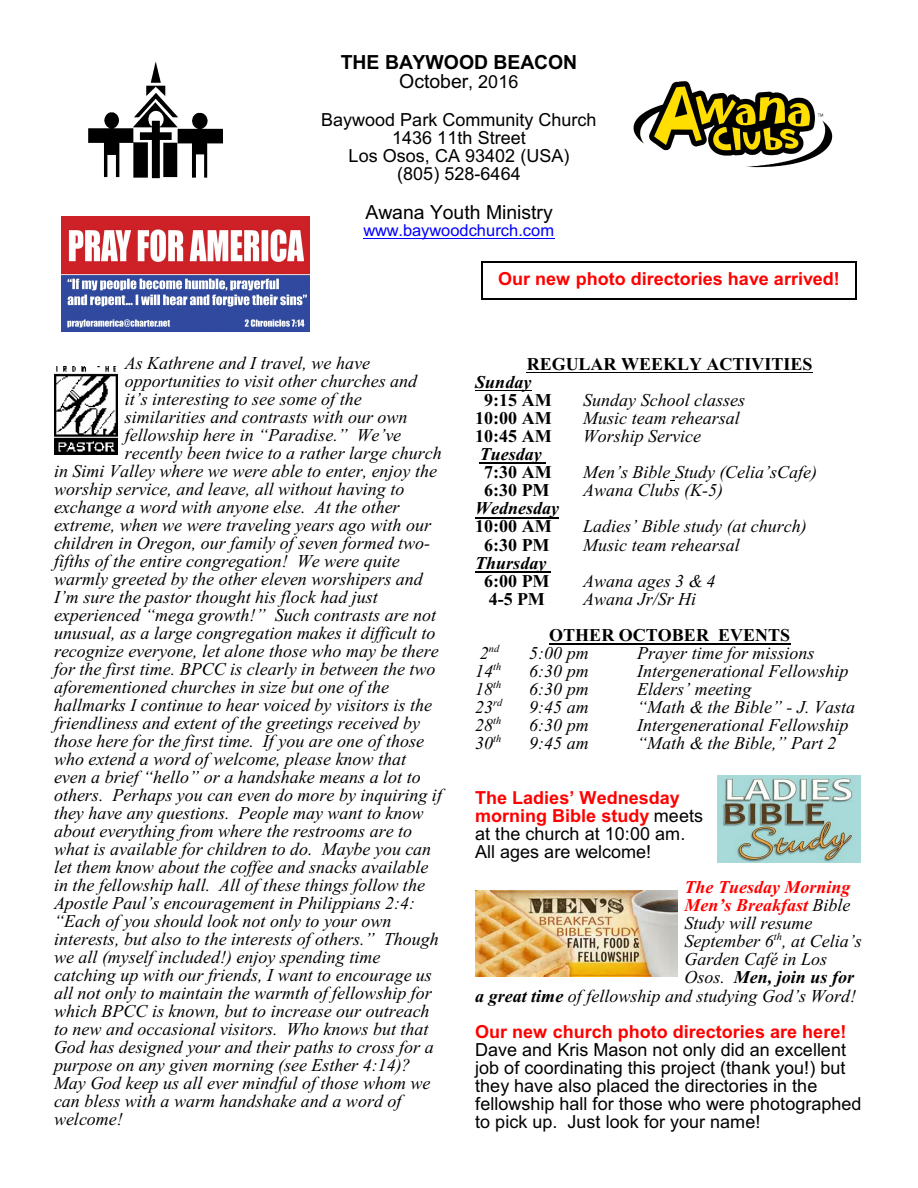
<style>
.page{position:relative;width:918px;height:1188px;background:#fff}
.page>*{position:absolute;margin:0;border:0;box-sizing:border-box;transform-origin:0 0}
.t1{font:700 19.5px/19.6px "Arial";color:#000;text-align:center}
.t2{font:19.5px "Arial";color:#000}
.t3{font:italic 18px/18px "Times New Roman";color:#000}
.t4{font:18px/18px "Arial";color:#000}
.t5{font:700 18px "Times New Roman";color:#000}
.t6{font:700 18px "Arial";color:#f00}
.t7{font:italic 700 18px "Times New Roman";color:#000}
.t8{font:16.5px "Arial";color:#00f}
.t9{font:italic 10.5px "Times New Roman";letter-spacing:.015em;color:#000}
.s1{font-weight:400}
.s2{font-weight:400;font-size:18px}
.s3{font-weight:700;color:#f00}
.s4{font-weight:700}
</style>
<div class="page">
<img style="left:55px;top:366px;width:63px;height:88px">
<hr style="left:363px;top:238px;width:192px;height:1px;background:#00f">
<hr style="left:527px;top:372px;width:286px;height:1px;background:#000">
<hr style="left:475px;top:390px;width:56px;height:1px;background:#000">
<hr style="left:480px;top:463px;width:66px;height:1px;background:#000">
<hr style="left:475px;top:517px;width:84px;height:1px;background:#000">
<hr style="left:475px;top:572px;width:76px;height:1px;background:#000">
<hr style="left:549px;top:644px;width:241px;height:1px;background:#000">
<hr style="left:481px;top:261px;width:1px;height:39px;background:#000">
<hr style="left:855px;top:261px;width:1px;height:39px;background:#000">
<hr style="left:481px;top:261px;width:375px;height:1px;background:#000">
<hr style="left:481px;top:298px;width:375px;height:2px;background:#000">
<img style="left:88px;top:61px;width:134px;height:118px">
<img style="left:633px;top:81px;width:200px;height:87px">
<img style="left:61px;top:217px;width:249px;height:115px">
<img style="left:717px;top:775px;width:143px;height:87px">
<img style="left:475px;top:890px;width:203px;height:87px">
<p class="t1" style="left:341px;top:54px;width:238px">THE BAYWOOD BEACON<br><span class="s1">October</span><span class="s2">, 2016</span></p>
<p class="t4" style="left:321px;top:112px;width:277px;text-align:center">Baywood Park Community Church<br>1436 11th Street<br>Los Osos, CA 93402 (USA)<br>(805) 528-6464</p>
<p class="t2" style="left:365px;top:204px;width:189px">Awana Youth Ministry</p>
<p class="t8" style="left:363px;top:224px;width:192px">www.baywoodchurch.com</p>
<p class="t3" style="left:125px;top:356px;width:247px">As Kathrene and I travel, we have</p>
<p class="t3" style="left:125px;top:374px;width:294px">opportunities to visit other churches and</p>
<p class="t3" style="left:125px;top:392px;width:238px">it’s interesting to see some of the</p>
<p class="t3" style="left:125px;top:410px;width:284px">similarities and contrasts with our own</p>
<p class="t3" style="left:125px;top:428px;width:278px">fellowship here in “Paradise.” We’ve</p>
<p class="t3" style="left:125px;top:446px;width:318px">recently been twice to a rather large church</p>
<p class="t3" style="left:54px;top:464px;width:385px">in Simi Valley where we were able to enter, enjoy the</p>
<p class="t3" style="left:54px;top:482px;width:352px">worship service, and leave, all without having to</p>
<p class="t3" style="left:54px;top:500px;width:347px">exchange a word with anyone else. At the other</p>
<p class="t3" style="left:54px;top:518px;width:379px">extreme, when we were traveling years ago with our</p>
<p class="t3" style="left:54px;top:536px;width:378px">children in Oregon, our family of seven formed two-</p>
<p class="t3" style="left:54px;top:554px;width:347px">fifths of the entire congregation! We were quite</p>
<p class="t3" style="left:54px;top:572px;width:370px">warmly greeted by the other eleven worshipers and</p>
<p class="t3" style="left:54px;top:590px;width:325px">I’m sure the pastor thought his flock had just</p>
<p class="t3" style="left:54px;top:608px;width:384px">experienced “mega growth!” Such contrasts are not</p>
<p class="t3" style="left:54px;top:626px;width:383px">unusual, as a large congregation makes it difficult to</p>
<p class="t3" style="left:54px;top:644px;width:386px">recognize everyone, let alone those who may be there</p>
<p class="t3" style="left:54px;top:662px;width:383px">for the first time. BPCC is clearly in between the two</p>
<p class="t3" style="left:54px;top:680px;width:337px">aforementioned churches in size but one of the</p>
<p class="t3" style="left:54px;top:698px;width:380px">hallmarks I continue to hear voiced by visitors is the</p>
<p class="t3" style="left:54px;top:716px;width:368px">friendliness and extent of the greetings received by</p>
<p class="t3" style="left:54px;top:734px;width:372px">those here for the first time. If you are one of those</p>
<p class="t3" style="left:54px;top:752px;width:354px">who extend a word of welcome, please know that</p>
<p class="t3" style="left:54px;top:770px;width:368px">even a brief “hello” or a handshake means a lot to</p>
<p class="t3" style="left:54px;top:788px;width:390px">others. Perhaps you can even do more by inquiring if</p>
<p class="t3" style="left:54px;top:806px;width:371px">they have any questions. People may want to know</p>
<p class="t3" style="left:54px;top:824px;width:360px">about everything from where the restrooms are to</p>
<p class="t3" style="left:54px;top:842px;width:379px">what is available for children to do. Maybe you can</p>
<p class="t3" style="left:54px;top:860px;width:376px">let them know about the coffee and snacks available</p>
<p class="t3" style="left:54px;top:878px;width:373px">in the fellowship hall. All of these things follow the</p>
<p class="t3" style="left:54px;top:896px;width:363px">Apostle Paul’s encouragement in Philippians 2:4:</p>
<p class="t3" style="left:54px;top:914px;width:339px">“Each of you should look not only to your own</p>
<p class="t3" style="left:54px;top:932px;width:386px">interests, but also to the interests of others.” Though</p>
<p class="t3" style="left:54px;top:950px;width:328px">we all (myself included!) enjoy spending time</p>
<p class="t3" style="left:54px;top:968px;width:379px">catching up with our friends, I want to encourage us</p>
<p class="t3" style="left:54px;top:986px;width:379px">all not only to maintain the warmth of fellowship for</p>
<p class="t3" style="left:54px;top:1004px;width:377px">which BPCC is known, but to increase our outreach</p>
<p class="t3" style="left:54px;top:1022px;width:376px">to new and occasional visitors. Who knows but that</p>
<p class="t3" style="left:54px;top:1040px;width:381px">God has designed your and their paths to cross for a</p>
<p class="t3" style="left:54px;top:1058px;width:358px">purpose on any given morning (see Esther 4:14)?</p>
<p class="t3" style="left:54px;top:1076px;width:378px">May God keep us all ever mindful of those whom we</p>
<p class="t3" style="left:54px;top:1094px;width:349px">can bless with a warm handshake and a word of</p>
<p class="t3" style="left:54px;top:1112px;width:70px">welcome!</p>
<p class="t6" style="left:498px;top:272px;width:343px">Our new photo directories have arrived!</p>
<p class="t5" style="left:527px;top:357px;width:287px">REGULAR WEEKLY ACTIVITIES</p>
<p class="t7" style="left:475px;top:375px;width:58px">Sunday</p>
<p class="t5" style="left:484px;top:393px;width:69px">9:15 AM</p>
<p class="t3" style="left:583px;top:392px;width:163px">Sunday School classes</p>
<p class="t5" style="left:475px;top:412px;width:78px">10:00 AM</p>
<p class="t3" style="left:583px;top:410px;width:158px">Music team rehearsal</p>
<p class="t5" style="left:475px;top:430px;width:78px">10:45 AM</p>
<p class="t3" style="left:583px;top:429px;width:120px">Worship Service</p>
<p class="t7" style="left:480px;top:448px;width:63px">Tuesday</p>
<p class="t5" style="left:484px;top:466px;width:69px">7:30 AM</p>
<p class="t3" style="left:583px;top:465px;width:236px">Men’s Bible Study (Celia’sCafe)</p>
<p class="t5" style="left:484px;top:484px;width:67px">6:30 PM</p>
<p class="t3" style="left:583px;top:483px;width:142px">Awana Clubs (K-5)</p>
<p class="t7" style="left:475px;top:502px;width:85px">Wednesday</p>
<p class="t5" style="left:475px;top:520px;width:78px">10:00 AM</p>
<p class="t3" style="left:583px;top:519px;width:225px">Ladies’ Bible study (at church)</p>
<p class="t5" style="left:484px;top:538px;width:67px">6:30 PM</p>
<p class="t3" style="left:583px;top:537px;width:158px">Music team rehearsal</p>
<p class="t7" style="left:475px;top:557px;width:73px">Thursday</p>
<p class="t5" style="left:484px;top:575px;width:67px">6:00 PM</p>
<p class="t3" style="left:583px;top:573px;width:134px">Awana ages 3 &amp; 4</p>
<p class="t5" style="left:489px;top:593px;width:58px">4-5 PM</p>
<p class="t3" style="left:583px;top:592px;width:115px">Awana Jr/Sr Hi</p>
<p class="t5" style="left:549px;top:629px;width:242px">OTHER OCTOBER EVENTS</p>
<p class="t3" style="left:480px;top:646px;width:10px">2</p>
<p class="t3" style="left:529px;top:646px;width:61px">5:00 pm</p>
<p class="t3" style="left:637px;top:646px;width:179px">Prayer time for missions</p>
<p class="t9" style="left:489px;top:644px;width:12px">nd</p>
<p class="t3" style="left:475px;top:664px;width:19px">14</p>
<p class="t3" style="left:529px;top:664px;width:61px">6:30 pm</p>
<p class="t3" style="left:637px;top:664px;width:213px">Intergenerational Fellowship</p>
<p class="t9" style="left:493px;top:662px;width:10px">th</p>
<p class="t9" style="left:493px;top:681px;width:10px">th</p>
<p class="t3" style="left:475px;top:682px;width:19px">18</p>
<p class="t3" style="left:529px;top:682px;width:61px">6:30 pm</p>
<p class="t3" style="left:637px;top:682px;width:116px">Elders’ meeting</p>
<p class="t9" style="left:493px;top:698px;width:11px">rd</p>
<p class="t3" style="left:475px;top:700px;width:19px">23</p>
<p class="t3" style="left:529px;top:700px;width:61px">9:45 am</p>
<p class="t3" style="left:637px;top:700px;width:219px">“Math &amp; the Bible” - J. Vasta</p>
<p class="t9" style="left:493px;top:716px;width:10px">th</p>
<p class="t3" style="left:475px;top:718px;width:19px">28</p>
<p class="t3" style="left:529px;top:718px;width:61px">6:30 pm</p>
<p class="t3" style="left:637px;top:718px;width:213px">Intergenerational Fellowship</p>
<p class="t9" style="left:493px;top:735px;width:10px">th</p>
<p class="t3" style="left:475px;top:736px;width:19px">30</p>
<p class="t3" style="left:529px;top:736px;width:61px">9:45 am</p>
<p class="t3" style="left:637px;top:736px;width:201px">“Math &amp; the Bible,” Part 2</p>
<p class="t4" style="left:475px;top:790px;width:229px"><span class="s3">The Ladies’ Wednesday morning Bible study</span> meets at the church at 10:00 am.<br>All ages are welcome!</p>
<p class="t3" style="left:685px;top:880px;width:179px"><span class="s3">The Tuesday Morning<br>Men’s Breakfast</span> Bible<br>Study will resume<br>September 6 , at Celia’s</p>
<p class="t9" style="left:774px;top:933px;width:10px">th</p>
<p class="t3" style="left:685px;top:952px;width:144px">Garden Café in Los</p>
<p class="t7" style="left:685px;top:971px;width:171px"><span class="s1">Osos.</span> Men, join us for</p>
<p class="t3" style="left:475px;top:988px;width:382px"><span class="s4">a great time</span> of fellowship and studying God’s Word!</p>
<p class="t6" style="left:475px;top:1025px;width:373px">Our new church photo directories are here!</p>
<p class="t4" style="left:475px;top:1042px;width:388px">Dave and Kris Mason not only did an excellent job of coordinating this project (thank you!) but they have also placed the directories in the fellowship hall for those who were photographed to pick up. Just look for your name!</p>
</div>
